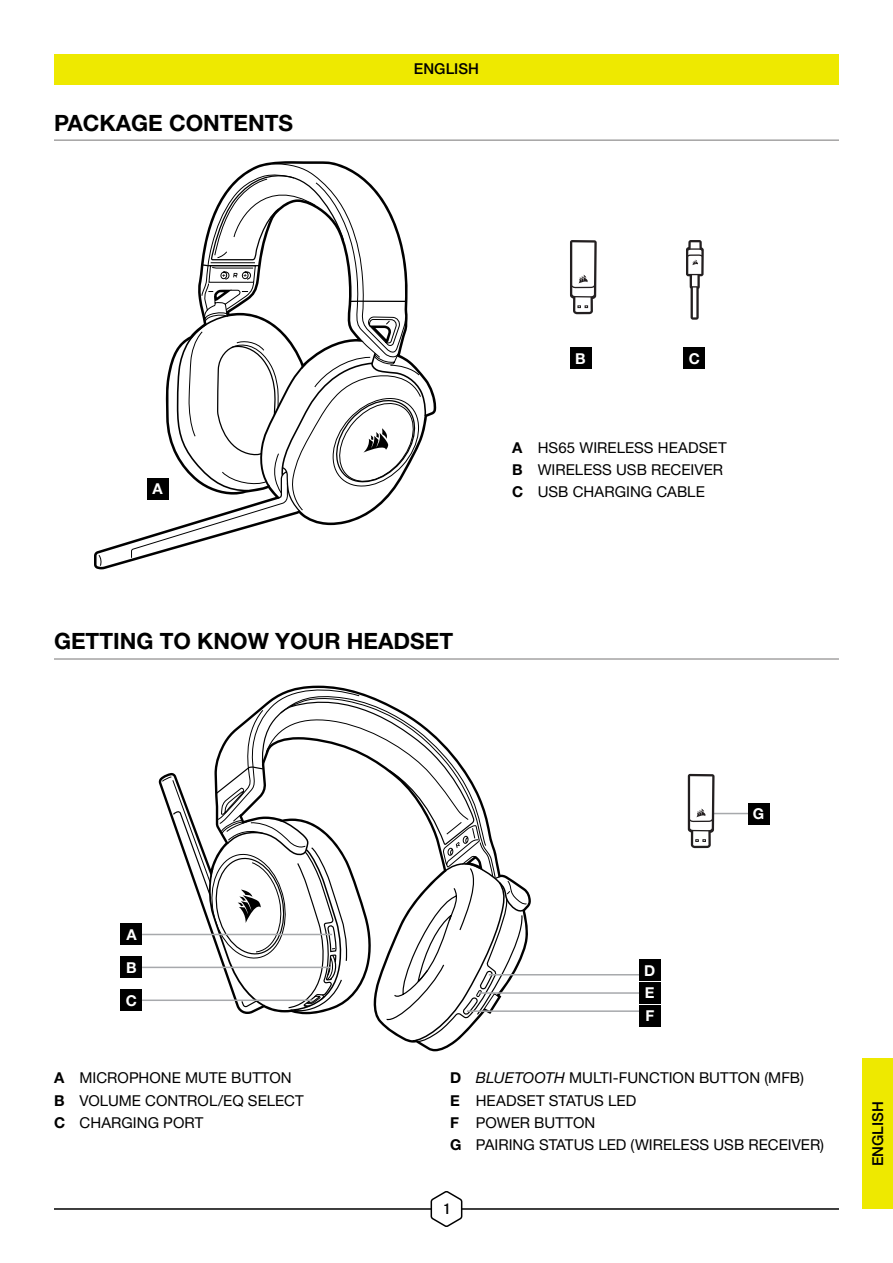
<style>
.page{position:relative;width:893px;height:1263px;background:#fff}
.page>*{position:absolute;margin:0;border:0;box-sizing:border-box;transform-origin:0 0}
.t1{font:700 22.5px "Helvetica Neue LT Pro";color:#000}
.t2{font:15px/22.2px "Helvetica Neue LT Pro";color:#000}
.t3{font:500 15px "Helvetica Neue LT Pro";color:#000}
.t4{font:700 15px/22.6px "Helvetica Neue LT Pro";color:#fff;text-align:justify}
.t5{font:15px "Bebas Neue Pro Sm E Bd";color:#000}
.s1{font-weight:700}
.s2{font-style:italic}
</style>
<div class="page">
<div style="left:54px;top:54px;width:785px;height:30px;background:#eee900"></div>
<hr style="left:54px;top:1208px;width:785px;height:2px;background:#000">
<div style="left:863px;top:1059px;width:30px;height:150px;background:#eee900"></div>
<svg style="left:430px;top:1191px;width:33px;height:36px"></svg>
<svg style="left:161px;top:689px;width:367px;height:353px"></svg>
<hr style="left:142px;top:934px;width:190px;height:1px;background:#a7a9ac">
<hr style="left:142px;top:967px;width:189px;height:1px;background:#a7a9ac">
<hr style="left:479px;top:992px;width:160px;height:2px;background:#a7a9ac">
<hr style="left:467px;top:1010px;width:172px;height:2px;background:#a7a9ac">
<hr style="left:489px;top:974px;width:150px;height:1px;background:#a7a9ac">
<hr style="left:706px;top:813px;width:42px;height:1px;background:#a7a9ac">
<hr style="left:142px;top:999px;width:170px;height:2px;background:#a7a9ac">
<svg style="left:688px;top:774px;width:27px;height:74px"></svg>
<svg style="left:570px;top:240px;width:27px;height:74px"></svg>
<svg style="left:686px;top:240px;width:18px;height:80px"></svg>
<svg style="left:98px;top:373px;width:272px;height:194px"></svg>
<svg style="left:176px;top:163px;width:251px;height:350px"></svg>
<hr style="left:54px;top:139px;width:785px;height:2px;background:#a4a3a3">
<div style="left:147px;top:478px;width:21px;height:22px;background:#000"></div>
<div style="left:570px;top:348px;width:21px;height:21px;background:#000"></div>
<div style="left:684px;top:348px;width:21px;height:21px;background:#000"></div>
<hr style="left:54px;top:658px;width:785px;height:2px;background:#a4a3a3">
<div style="left:121px;top:957px;width:21px;height:21px;background:#000"></div>
<div style="left:121px;top:924px;width:21px;height:21px;background:#000"></div>
<div style="left:121px;top:990px;width:21px;height:21px;background:#000"></div>
<div style="left:639px;top:960px;width:21px;height:21px;background:#000"></div>
<div style="left:639px;top:982px;width:21px;height:22px;background:#000"></div>
<div style="left:639px;top:1005px;width:21px;height:21px;background:#000"></div>
<div style="left:748px;top:803px;width:21px;height:21px;background:#000"></div>
<h1 class="t1" style="left:54px;top:108px;width:241px">PACKAGE CONTENTS</h1>
<p class="t3" style="left:414px;top:60px;width:66px">ENGLISH</p>
<p class="t4" style="left:153px;top:477px;width:12px">A</p>
<h1 class="t1" style="left:54px;top:627px;width:401px">GETTING TO KNOW YOUR HEADSET</h1>
<p class="t4" style="left:575px;top:346px;width:12px">B</p>
<p class="t4" style="left:689px;top:346px;width:13px">C</p>
<p class="t2" style="left:512px;top:436px;width:216px"><span class="s1">A</span> HS65 WIRELESS HEADSET<br><span class="s1">B</span> WIRELESS USB RECEIVER<br><span class="s1">C</span> USB CHARGING CABLE</p>
<p class="t4" style="left:126px;top:923px;width:12px">A</p>
<p class="t4" style="left:126px;top:956px;width:12px">B</p>
<p class="t4" style="left:126px;top:988px;width:13px">C</p>
<p class="t4" style="left:644px;top:959px;width:13px">D E F</p>
<p class="t4" style="left:753px;top:802px;width:13px">G</p>
<p class="t2" style="left:54px;top:1066px;width:251px"><span class="s1">A</span> MICROPHONE MUTE BUTTON<br><span class="s1">B</span> VOLUME CONTROL/EQ SELECT<br><span class="s1">C</span> CHARGING PORT</p>
<p class="t2" style="left:450px;top:1066px;width:375px"><span class="s1">D</span> <span class="s2">BLUETOOTH</span> MULTI-FUNCTION BUTTON (MFB)<br><span class="s1">E</span> HEADSET STATUS LED<br><span class="s1">F</span> POWER BUTTON<br><span class="s1">G</span> PAIRING STATUS LED (WIRELESS USB RECEIVER)</p>
<p class="t5" style="left:443px;top:1200px;width:8px">1</p>
<p class="t3" style="left:869px;top:1166px;width:66px;rotate:-90deg">ENGLISH</p>
</div>
